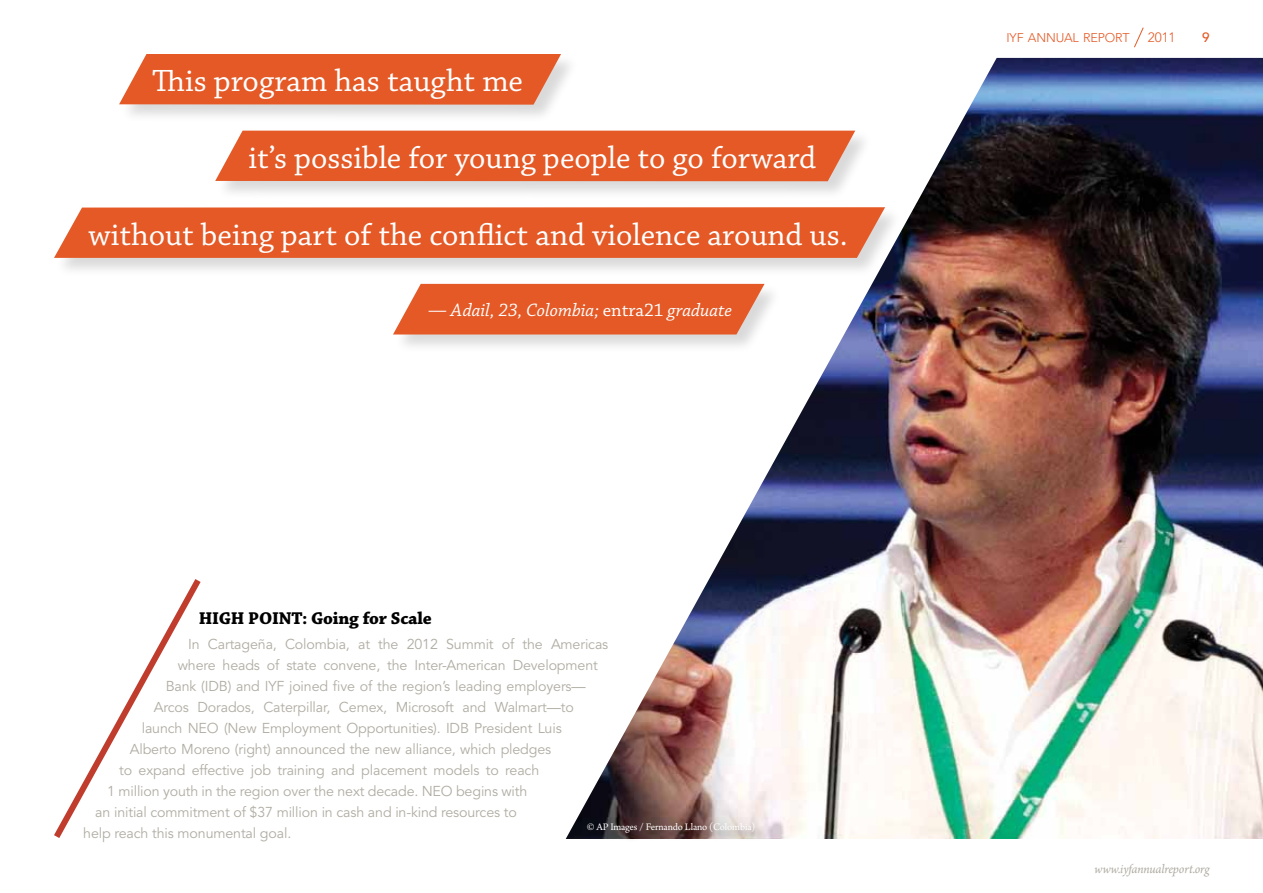
<style>
.page{position:relative;width:1263px;height:893px;background:#fff}
.page>*{position:absolute;margin:0;border:0;box-sizing:border-box;transform-origin:0 0}
.t1{font:32.4px "Chaparral Pro";color:#fff}
.t2{font:italic 18.9px "Chaparral Pro";color:#fff}
.t3{font:700 18px "Chaparral Pro";letter-spacing:-.01em;color:#000}
.t4{font:14.25px "Avenir";letter-spacing:-.01em;color:#b0ada3}
.t5{font:italic 13.5px "Arno Pro";letter-spacing:-.015em;color:#b0ada3}
.t6{font:300 13.5px "Avenir";color:#e45926}
.t7{font:500 13.5px "Avenir";color:#e45926}
.t8{font:300 12.6px "Avenir";letter-spacing:-.015em;color:#e45926}
.t9{font:10.5px "Arno Pro";letter-spacing:-.015em;color:#fff}
.s1{font-style:normal}
</style>
<div class="page">
<svg style="left:1134px;top:27px;width:10px;height:21px"></svg>
<img style="left:566px;top:58px;width:697px;height:781px">
<div style="left:215px;top:129px;width:658px;height:71px;background:#000;opacity:.15"></div>
<div style="left:215px;top:131px;width:640px;height:50px;background:#e45926"></div>
<div style="left:119px;top:53px;width:460px;height:71px;background:#000;opacity:.15"></div>
<svg style="left:119px;top:54px;width:442px;height:51px;background:#e46334"></svg>
<div style="left:54px;top:206px;width:849px;height:71px;background:#000;opacity:.15"></div>
<svg style="left:54px;top:207px;width:831px;height:51px;background:#e45f2e"></svg>
<div style="left:393px;top:283px;width:389px;height:70px;background:#000;opacity:.15"></div>
<svg style="left:393px;top:284px;width:371px;height:50px;background:#e56435"></svg>
<svg style="left:54px;top:579px;width:147px;height:259px"></svg>
<div style="left:586px;top:821px;width:179px;height:22px;background:#000;opacity:.35"></div>
<h1 class="t1" style="left:152px;top:63px;width:372px">This program has taught me</h1>
<h1 class="t1" style="left:248px;top:140px;width:569px">it’s possible for young people to go forward</h1>
<h1 class="t1" style="left:89px;top:216px;width:761px">without being part of the conflict and violence around us.</h1>
<h2 class="t2" style="left:428px;top:300px;width:305px">— Adail, 23, Colombia; <span class="s1">entra21</span> graduate</h2>
<p class="t3" style="left:199px;top:607px;width:234px">HIGH POINT: Going for Scale</p>
<p class="t4" style="left:188px;top:636px;width:422px">In Cartageña, Colombia, at the 2012 Summit of the Americas</p>
<p class="t4" style="left:178px;top:657px;width:422px">where heads of state convene, the Inter-American Development</p>
<p class="t4" style="left:166px;top:678px;width:421px">Bank (IDB) and IYF joined five of the region’s leading employers—</p>
<p class="t4" style="left:154px;top:699px;width:422px">Arcos Dorados, Caterpillar, Cemex, Microsoft and Walmart—to</p>
<p class="t4" style="left:142px;top:720px;width:421px">launch NEO (New Employment Opportunities). IDB President Luis</p>
<p class="t4" style="left:130px;top:741px;width:423px">Alberto Moreno (right) announced the new alliance, which pledges</p>
<p class="t4" style="left:119px;top:762px;width:421px">to expand effective job training and placement models to reach</p>
<p class="t4" style="left:107px;top:783px;width:422px">1 million youth in the region over the next decade. NEO begins with</p>
<p class="t4" style="left:95px;top:804px;width:423px">an initial commitment of $37 million in cash and in-kind resources to</p>
<p class="t4" style="left:83px;top:825px;width:210px">help reach this monumental goal.</p>
<p class="t9" style="left:587px;top:821px;width:170px">© AP Images / Fernando Llano (Colombia)</p>
<p class="t8" style="left:1006px;top:30px;width:125px">IYF ANNUAL REPORT</p>
<p class="t6" style="left:1148px;top:29px;width:29px">2011</p>
<p class="t7" style="left:1202px;top:29px;width:9px">9</p>
<p class="t5" style="left:1094px;top:861px;width:117px">www.iyfannualreport.org</p>
</div>
